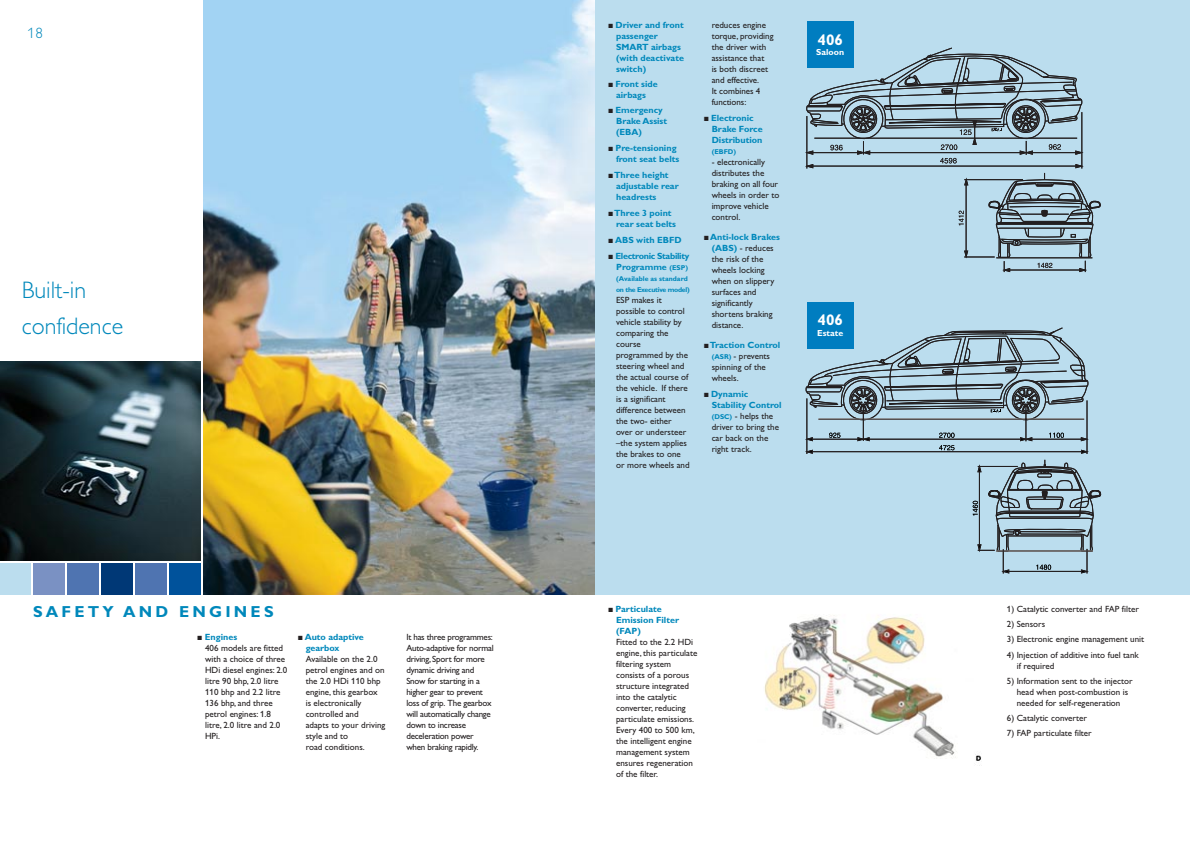
<style>
.page{position:relative;width:1190px;height:841px;background:#fff}
.page>*{position:absolute;margin:0;border:0;box-sizing:border-box;transform-origin:0 0}
.t1{font:300 24px/36px "Gill Alt One";color:#08b}
.t2{font:700 16px "Gill Alt One";letter-spacing:.2em;color:#08b}
.t3{font:700 15.4px "Gill Alt One";color:#fff}
.t4{font:300 15px "Gill Alt One";color:#08b}
.t5{font:9px/11px "Gill Alt One";color:#231f20}
.t6{font:700 9px/11px "Gill Alt One";color:#08b}
.t7{font:9px/11px "Gill Alt One";letter-spacing:-.025em;color:#231f20}
.t8{font:700 9px/11px "Gill Alt One";letter-spacing:-.035em;color:#08b;text-align:right}
.t9{font:700 8.8px "Gill Alt One";color:#fff}
.t10{font:700 7px/11px "Gill Alt One";letter-spacing:-.01em;color:#08b}
.s1{font-weight:700;color:#08b}
.s2{color:#231f20}
.s3{font-size:7px}
.s4{font-weight:700;font-size:7px;color:#08b}
</style>
<div class="page">
<div style="left:594px;top:0;width:596px;height:594px;background:#bde"></div>
<div style="left:807px;top:302px;width:47px;height:47px;background:#007dc0"></div>
<div style="left:807px;top:21px;width:47px;height:47px;background:#007dc0"></div>
<svg style="left:805px;top:327px;width:296px;height:247px"></svg>
<svg style="left:805px;top:47px;width:296px;height:226px"></svg>
<img style="left:203px;top:0;width:391px;height:594px">
<img style="left:0;top:362px;width:200px;height:198px">
<div style="left:169px;top:563px;width:31px;height:31px;background:#00529b"></div>
<div style="left:135px;top:563px;width:31px;height:31px;background:#4f74b1"></div>
<div style="left:101px;top:563px;width:31px;height:31px;background:#003876"></div>
<div style="left:67px;top:563px;width:31px;height:31px;background:#4f74b1"></div>
<div style="left:33px;top:563px;width:31px;height:31px;background:#7a91c3"></div>
<div style="left:0;top:563px;width:30px;height:31px;background:#bde"></div>
<img style="left:764px;top:615px;width:217px;height:151px">
<h3 class="t4" style="left:27px;top:27px;width:17px">18</h3>
<h1 class="t1" style="left:22px;top:274px;width:103px">Built-in confidence</h1>
<h2 class="t2" style="left:33px;top:605px;width:242px">SAFETY AND ENGINES</h2>
<p class="t5" style="left:205px;top:632px;width:84px;text-indent:-8px">■ <span class="s1">Engines<br></span>406 models are fitted with a choice of three<br>HDi diesel engines: 2.0 litre 90 bhp, 2.0 litre<br>110 bhp and 2.2 litre<br>136 bhp, and three petrol engines: 1.8 litre, 2.0 litre and 2.0<br>HPi.</p>
<p class="t6" style="left:306px;top:632px;width:60px;text-indent:-8px"><span class="s2">■</span> Auto adaptive gearbox</p>
<p class="t5" style="left:306px;top:654px;width:81px">Available on the 2.0 petrol engines and on the 2.0 HDi 110 bhp engine, this gearbox<br>is electronically controlled and<br>adapts to your driving style and to<br>road conditions.</p>
<p class="t7" style="left:406px;top:632px;width:89px">It has three programmes:<br>Auto-adaptive for normal driving,Sport for more dynamic driving and<br>Snow for starting in a higher gear to prevent loss of grip. The gearbox will automatically change down to increase deceleration power when braking rapidly.</p>
<p class="t6" style="left:616px;top:20px;width:69px;text-indent:-8px"><span class="s2">■</span> Driver and front passenger<br>SMART airbags (with deactivate switch)</p>
<p class="t6" style="left:608px;top:79px;width:51px;text-align:center"><span class="s2">■</span> Front side airbags</p>
<p class="t6" style="left:616px;top:106px;width:53px;text-indent:-8px"><span class="s2">■</span> Emergency<br>Brake Assist (EBA)</p>
<p class="t6" style="left:616px;top:143px;width:65px;text-indent:-8px"><span class="s2">■</span> Pre-tensioning front seat belts</p>
<p class="t6" style="left:616px;top:170px;width:64px;text-indent:-8px"><span class="s2">■</span> Three height adjustable rear headrests</p>
<p class="t6" style="left:616px;top:208px;width:62px;text-indent:-8px"><span class="s2">■</span> Three 3 point rear seat belts</p>
<p class="t6" style="left:608px;top:235px;width:75px"><span class="s2">■</span> ABS with EBFD</p>
<p class="t8" style="left:608px;top:251px;width:82px"><span class="s2">■</span> Electronic Stability<br>Programme <span class="s3">(ESP)</span></p>
<p class="t10" style="left:616px;top:274px;width:75px">(Available as standard on the Executive model)</p>
<p class="t5" style="left:616px;top:295px;width:75px">ESP makes it possible to control vehicle stability by comparing the course programmed by the steering wheel and the actual course of the vehicle. If there is a significant difference between the two- either over or understeer –the system applies the brakes to one or more wheels and</p>
<p class="t5" style="left:712px;top:20px;width:63px">reduces engine torque, providing the driver with assistance that<br>is both discreet and effective.<br>It combines 4 functions:</p>
<p class="t6" style="left:712px;top:113px;width:53px;text-indent:-8px"><span class="s2">■</span> Electronic<br>Brake Force<br>Distribution</p>
<p class="t10" style="left:712px;top:146px;width:26px">(EBFD)</p>
<p class="t5" style="left:712px;top:157px;width:69px">- electronically distributes the braking on all four wheels in order to improve vehicle control.</p>
<p class="t5" style="left:712px;top:232px;width:70px;text-indent:-8px">■ <span class="s1">Anti-lock Brakes (ABS)</span> - reduces the risk of the wheels locking when on slippery surfaces and significantly shortens braking distance.</p>
<p class="t5" style="left:712px;top:340px;width:70px;text-indent:-8px">■ <span class="s1">Traction Control </span><span class="s4">(ASR)</span> - prevents spinning of the wheels.</p>
<p class="t5" style="left:712px;top:389px;width:71px;text-indent:-8px">■ <span class="s1">Dynamic<br>Stability Control </span><span class="s4">(DSC)</span> - helps the driver to bring the car back on the right track.</p>
<h3 class="t3" style="left:818px;top:34px;width:27px">406</h3>
<p class="t9" style="left:815px;top:49px;width:31px">Berline</p>
<p class="t9" style="left:816px;top:49px;width:29px">Saloon</p>
<h3 class="t3" style="left:818px;top:314px;width:27px">406</h3>
<p class="t9" style="left:818px;top:330px;width:26px">Break</p>
<p class="t9" style="left:817px;top:330px;width:28px">Estate</p>
<p class="t6" style="left:616px;top:604px;width:64px;text-indent:-8px"><span class="s2">■</span> Particulate<br>Emission Filter (FAP)</p>
<p class="t5" style="left:616px;top:637px;width:83px">Fitted to the 2.2 HDi engine, this particulate filtering system consists of a porous structure integrated into the catalytic converter, reducing particulate emissions.<br>Every 400 to 500 km, the intelligent engine management system ensures regeneration of the filter.</p>
<p class="t5" style="left:1007px;top:604px;width:134px">1) Catalytic converter and FAP filter</p>
<p class="t5" style="left:1007px;top:619px;width:40px">2) Sensors</p>
<p class="t5" style="left:1007px;top:635px;width:139px">3) Electronic engine management unit</p>
<p class="t5" style="left:1017px;top:650px;width:124px;text-indent:-10px">4) Injection of additive into fuel tank if required</p>
<p class="t5" style="left:1017px;top:676px;width:117px;text-indent:-10px">5) Information sent to the injector head when post-combustion is needed for self-regeneration</p>
<p class="t5" style="left:1007px;top:713px;width:82px">6) Catalytic converter</p>
<p class="t5" style="left:1007px;top:729px;width:86px">7) FAP particulate filter</p>
</div>
